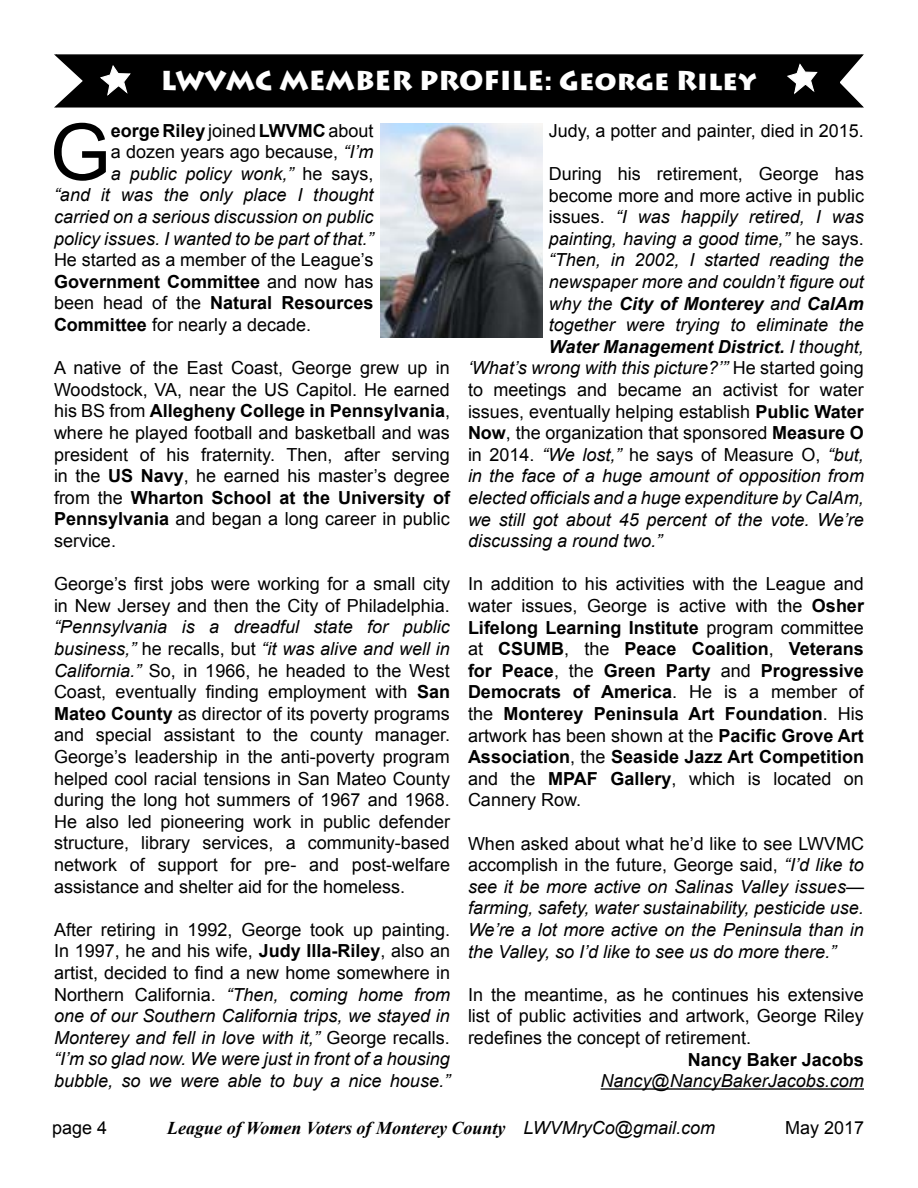
<style>
.page{position:relative;width:918px;height:1188px;background:#fff}
.page>*{position:absolute;margin:0;border:0;box-sizing:border-box;transform-origin:0 0}
.t1{font:78.3px "Arial";color:#000}
.t2{font:900 27px "Lithos Pro";color:#fff}
.t3{font:18px/21.6px "Arial";color:#000;text-align:justify}
.t4{font:italic 18px/21.6px "Arial";color:#000;text-align:justify}
.t5{font:700 18px/21.6px "Arial";color:#000;text-align:justify}
.t6{font:italic 700 18px "Arial";color:#000}
.t7{font:italic 700 18px "Times New Roman";color:#000}
.s1{font-weight:700;font-style:normal}
.s2{font-style:normal}
.s3{font-weight:700}
.s4{font-style:italic}
.s5{font-weight:400}
.s6{font-family:"Arial";font-weight:400}
</style>
<div class="page">
<svg style="left:54px;top:54px;width:810px;height:54px;background:#7a7a7a"></svg>
<div style="left:56px;top:55px;width:806px;height:52px;background:#000"></div>
<hr style="left:601px;top:1088px;width:263px;height:2px;background:#000">
<img style="left:380px;top:123px;width:162px;height:215px">
<h2 class="t2" style="left:161px;top:64px;width:598px">LWVMC MEMBER PROFILE: George Riley</h2>
<h1 class="t1" style="left:50px;top:101px;width:62px">G</h1>
<p class="t4" style="left:54px;top:120px;width:321px;text-align:right"><span class="s1">eorge Riley</span> <span class="s2">joined</span> <span class="s1">LWVMC</span> <span class="s2">about<br>a dozen years ago because,</span> “I’m<br>a public policy wonk,” <span class="s2">he says,<br></span>“and it was the only place I thought carried on a serious discussion on public policy issues. I wanted to be part of that.”</p>
<p class="t3" style="left:54px;top:249px;width:321px">He started as a member of the League’s <span class="s3">Government Committee</span> and now has been head of the <span class="s3">Natural Resources Committee</span> for nearly a decade.</p>
<p class="t3" style="left:54px;top:357px;width:398px">A native of the East Coast, George grew up in Woodstock, VA, near the US Capitol. He earned his BS from <span class="s3">Allegheny College in Pennsylvania</span>, where he played football and basketball and was president of his fraternity. Then, after serving in the <span class="s3">US Navy</span>, he earned his master’s degree from the <span class="s3">Wharton School at the University of Pennsylvania</span> and began a long career in public service.</p>
<p class="t3" style="left:54px;top:573px;width:398px">George’s fi rst jobs were working for a small city in New Jersey and then the City of Philadelphia.</p>
<p class="t3" style="left:54px;top:616px;width:398px"><span class="s4">“Pennsylvania is a dreadful state for public business,”</span> he recalls, but <span class="s4">“it was alive and well in California.”</span> So, in 1966, he headed to the West Coast, eventually fi nding employment with <span class="s3">San Mateo County</span> as director of its poverty programs and special assistant to the county manager.<br>George’s leadership in the anti-poverty program helped cool racial tensions in San Mateo County during the long hot summers of 1967 and 1968.<br>He also led pioneering work in public defender structure, library services, a community-based network of support for pre- and post-welfare assistance and shelter aid for the homeless.</p>
<p class="t4" style="left:54px;top:919px;width:398px"><span class="s2">After retiring in 1992, George took up painting.<br>In 1997, he and his wife,</span> <span class="s1">Judy Illa-Riley</span><span class="s2">, also an artist, decided to fi nd a new home somewhere in Northern California.</span> “Then, coming home from one of our Southern California trips, we stayed in Monterey and fell in love with it,” <span class="s2">George recalls. </span>“I’m so glad now. We were just in front of a housing bubble, so we were able to buy a nice house.”</p>
<p class="t3" style="left:549px;top:120px;width:316px">Judy, a potter and painter, died in 2015.</p>
<p class="t3" style="left:549px;top:163px;width:317px">During his retirement, George has</p>
<p class="t3" style="left:549px;top:185px;width:317px">become more and more active in public</p>
<p class="t4" style="left:549px;top:206px;width:317px"><span class="s2">issues.</span> “I was happily retired, I was</p>
<p class="t4" style="left:549px;top:228px;width:317px">painting, having a good time,” <span class="s2">he says.</span></p>
<p class="t4" style="left:549px;top:249px;width:317px">“Then, in 2002, I started reading the</p>
<p class="t4" style="left:549px;top:271px;width:317px">newspaper more and couldn’t figure out</p>
<p class="t6" style="left:549px;top:291px;width:317px"><span class="s5">why the</span> City of Monterey <span class="s5">and</span> CalAm</p>
<p class="t4" style="left:549px;top:314px;width:317px">together were trying to eliminate the</p>
<p class="t6" style="left:549px;top:334px;width:317px">Water Management District. <span class="s5">I thought,</span></p>
<p class="t4" style="left:468px;top:357px;width:397px">‘What’s wrong with this picture?’” <span class="s2">He started going</span></p>
<p class="t3" style="left:468px;top:379px;width:397px">to meetings and became an activist for water</p>
<p class="t3" style="left:468px;top:401px;width:397px">issues, eventually helping establish <span class="s3">Public Water</span></p>
<p class="t3" style="left:468px;top:422px;width:397px"><span class="s3">Now</span>, the organization that sponsored <span class="s3">Measure O</span></p>
<p class="t3" style="left:468px;top:444px;width:398px">in 2014. <span class="s4">“We lost,”</span> he says of Measure O, <span class="s4">“but,</span></p>
<p class="t4" style="left:468px;top:465px;width:397px">in the face of a huge amount of opposition from</p>
<p class="t4" style="left:468px;top:487px;width:397px">elected officials and a huge expenditure by CalAm,</p>
<p class="t4" style="left:468px;top:509px;width:397px">we still got about 45 percent of the vote. We’re</p>
<p class="t4" style="left:468px;top:530px;width:196px">discussing a round two.”</p>
<p class="t5" style="left:468px;top:574px;width:398px"><span class="s5">In addition to his activities with the League and water issues, George is active with the</span> Osher Lifelong Learning Institute <span class="s5">program committee at</span> CSUMB<span class="s5">, the</span> Peace Coalition<span class="s5">,</span> Veterans for Peace<span class="s5">, the</span> Green Party <span class="s5">and</span> Progressive Democrats of America<span class="s5">. He is a member of the</span> Monterey Peninsula Art Foundation<span class="s5">. His artwork has been shown at the</span> Pacific Grove Art Association<span class="s5">, the</span> Seaside Jazz Art Competition <span class="s5">and the</span> MPAF Gallery<span class="s5">, which is located on Cannery Row.</span></p>
<p class="t4" style="left:468px;top:833px;width:398px"><span class="s2">When asked about what he’d like to see LWVMC accomplish in the future, George said,</span> “I’d like to see it be more active on Salinas Valley issues— farming, safety, water sustainability, pesticide use.<br>We’re a lot more active on the Peninsula than in the Valley, so I’d like to see us do more there.”</p>
<p class="t3" style="left:468px;top:984px;width:397px">In the meantime, as he continues his extensive list of public activities and artwork, George Riley redefi nes the concept of retirement.</p>
<p class="t5" style="left:688px;top:1049px;width:178px">Nancy Baker Jacobs</p>
<p class="t4" style="left:601px;top:1070px;width:265px">Nancy@NancyBakerJacobs.com</p>
<p class="t3" style="left:52px;top:1117px;width:57px">page 4</p>
<p class="t7" style="left:167px;top:1115px;width:549px">League of Women Voters of Monterey County <span class="s6">LWVMryCo@gmail.com</span></p>
<p class="t3" style="left:785px;top:1117px;width:81px">May 2017</p>
</div>
